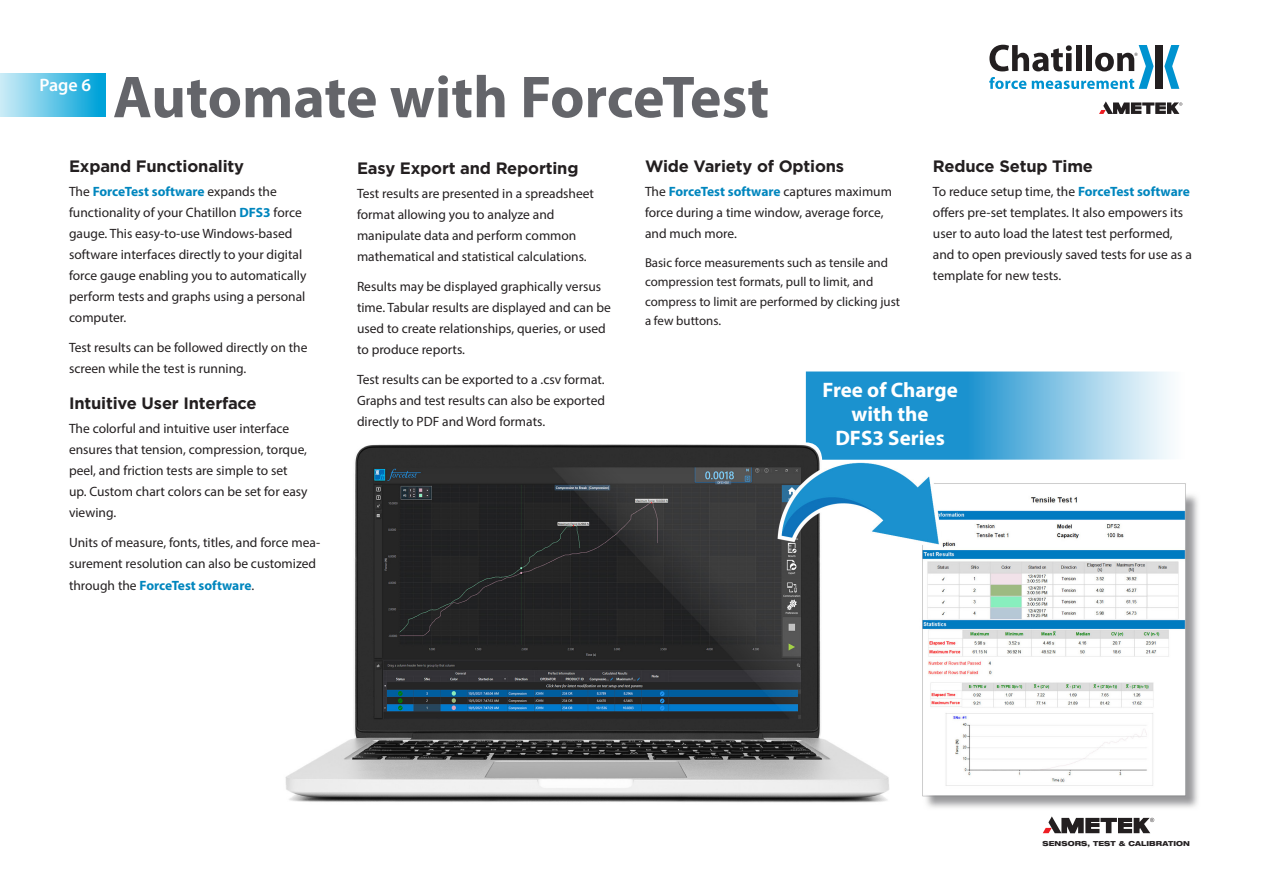
<style>
.page{position:relative;width:1263px;height:893px;background:#fff}
.page>*{position:absolute;margin:0;border:0;box-sizing:border-box;transform-origin:0 0}
.t1{font:700 59.7px "Myriad Pro";letter-spacing:-.005em;color:#64656a}
.t2{font:700 21px "Myriad Pro";color:#fff}
.t3{font:600 18px "Myriad Pro";color:#fff}
.Body_Copy{font:700 16.5px "Gotham";letter-spacing:-.01em;color:#231f20}
.Body_Copy-2{font:13.5px/21px "Myriad Pro";color:#231f20}
.Body_Copy-3{font:12.9px/19.5px "Myriad Pro";color:#231f20}
.t4{font:800 expanded 6.9px "Helvetica Neue LT Pro";letter-spacing:.015em;color:#231f20}
.s1{font-weight:700;color:#0086be}
</style>
<div class="page">
<img style="left:285px;top:371px;width:913px;height:437px">
<svg style="left:1099px;top:101px;width:83px;height:13px"></svg>
<div style="left:1155px;top:45px;width:8px;height:44px;background:#231f20"></div>
<svg style="left:1164px;top:45px;width:15px;height:44px"></svg>
<svg style="left:989px;top:45px;width:164px;height:44px"></svg>
<svg style="left:1043px;top:816px;width:111px;height:17px"></svg>
<div style="left:0;top:73px;width:105px;height:44px;background:linear-gradient(to right,#cfedf7,#00a0d7)"></div>
<svg style="left:806px;top:371px;width:380px;height:89px;background:#62b3dd"></svg>
<p class="t3" style="left:39px;top:74px;width:53px">Page 6</p>
<p class="t1" style="left:113px;top:58px;width:658px">Automate with ForceTest</p>
<p class="Body_Copy" style="left:69px;top:156px;width:177px">Expand Functionality</p>
<p class="Body_Copy-2" style="left:69px;top:181px;width:239px">The <span class="s1">ForceTest software</span> expands the functionality of your Chatillon <span class="s1">DFS3</span> force gauge. This easy-to-use Windows-based software interfaces directly to your digital force gauge enabling you to automatically perform tests and graphs using a personal computer.</p>
<p class="Body_Copy-2" style="left:69px;top:337px;width:240px">Test results can be followed directly on the screen while the test is running.</p>
<p class="Body_Copy" style="left:69px;top:393px;width:189px">Intuitive User Interface</p>
<p class="Body_Copy-2" style="left:69px;top:418px;width:240px">The colorful and intuitive user interface ensures that tension, compression, torque, peel, and friction tests are simple to set up. Custom chart colors can be set for easy viewing.</p>
<p class="Body_Copy-2" style="left:69px;top:532px;width:253px">Units of measure, fonts, titles, and force mea&shy;surement resolution can also be customized through the <span class="s1">ForceTest software</span>.</p>
<p class="Body_Copy" style="left:357px;top:157px;width:223px">Easy Export and Reporting</p>
<p class="Body_Copy-2" style="left:357px;top:183px;width:239px">Test results are presented in a spreadsheet format allowing you to analyze and manipulate data and perform common mathematical and statistical calculations.</p>
<p class="Body_Copy-2" style="left:357px;top:276px;width:255px">Results may be displayed graphically versus time. Tabular results are displayed and can be used to create relationships, queries, or used to produce reports.</p>
<p class="Body_Copy-2" style="left:357px;top:369px;width:250px;text-align:justify">Test results can be exported to a .csv format.<br>Graphs and test results can also be exported directly to PDF and Word formats.</p>
<p class="Body_Copy" style="left:645px;top:156px;width:201px">Wide Variety of Options</p>
<p class="Body_Copy-2" style="left:645px;top:181px;width:248px">The <span class="s1">ForceTest software</span> captures maximum force during a time window, average force, and much more.</p>
<p class="Body_Copy-3" style="left:645px;top:253px;width:257px">Basic force measurements such as tensile and compression test formats, pull to limit, and compress to limit are performed by clicking just a few buttons.</p>
<p class="Body_Copy" style="left:933px;top:156px;width:162px">Reduce Setup Time</p>
<p class="Body_Copy-2" style="left:933px;top:181px;width:260px">To reduce setup time, the <span class="s1">ForceTest software </span>offers pre-set templates. It also empowers its user to auto load the latest test performed, and to open previously saved tests for use as a template for new tests.</p>
<p class="t2" style="left:822px;top:377px;width:137px">Free of Charge</p>
<p class="t2" style="left:851px;top:401px;width:79px">with the</p>
<p class="t2" style="left:835px;top:425px;width:111px">DFS3 Series</p>
<p class="t4" style="left:1042px;top:839px;width:149px">SENSORS, TEST &amp; CALIBRATION</p>
</div>
